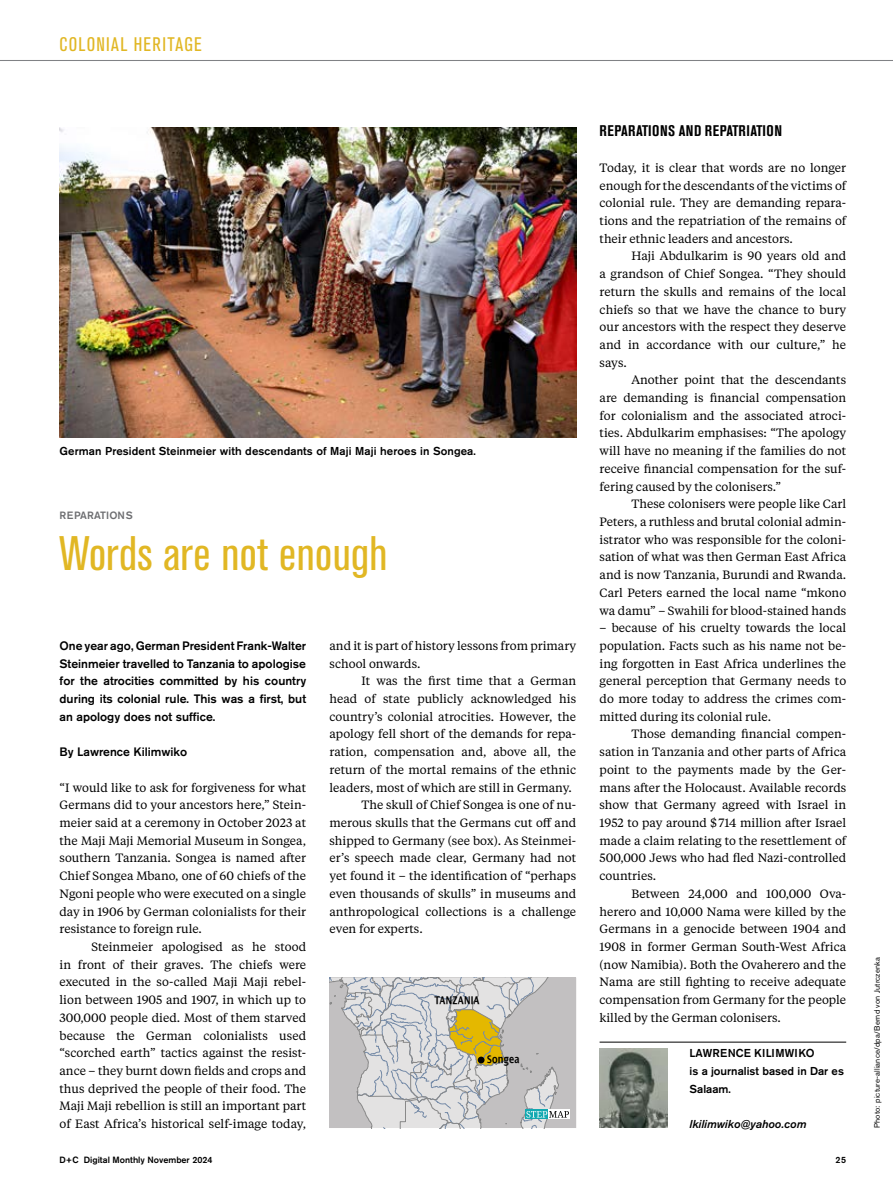
<style>
.page{position:relative;width:893px;height:1191px;background:#fff}
.page>*{position:absolute;margin:0;border:0;box-sizing:border-box;transform-origin:0 0}
.t1{font:condensed 48px "Akzidenz Grotesk BE";letter-spacing:.01em;color:#e1b724}
.t2{font:condensed 19.5px "Akzidenz Grotesk BE";letter-spacing:.065em;color:#e1b724}
.t3{font:700 condensed 15.3px "Akzidenz Grotesk BE";letter-spacing:.03em;color:#000}
.t4{font:500 12.15px/17.7px "Akzidenz Grotesk BE";color:#000;text-align:justify}
.t5{font:12px/17.7px "Tiempos Text";color:#000;text-align:justify}
.t6{font:600 condensed 12px "Dialog";letter-spacing:.015em;color:#000}
.t7{font:500 11.4px/17.7px "Akzidenz Grotesk BE";letter-spacing:.01em;color:#000}
.t8{font:italic 500 11.4px "Akzidenz Grotesk BE";color:#000}
.t9{font:500 10.5px "Akzidenz Grotesk BE";letter-spacing:.015em;color:#6d6e71}
.t10{font:500 9px "Akzidenz Grotesk BE";color:#000}
.t11{font:7.8px "Akzidenz Grotesk BE";letter-spacing:.02em;color:#000}
</style>
<div class="page">
<hr style="left:0;top:60px;width:893px;height:1px;background:#808285">
<hr style="left:600px;top:1041px;width:246px;height:1px;background:#000">
<img style="left:600px;top:1048px;width:67px;height:79px">
<img style="left:60px;top:128px;width:516px;height:309px">
<svg style="left:330px;top:977px;width:246px;height:151px;background:#cac9c2"></svg>
<div style="left:478px;top:1056px;width:7px;height:7px;background:#000;border-radius:50%"></div>
<h2 class="t2" style="left:60px;top:33px;width:144px">COLONIAL HERITAGE</h2>
<p class="t7" style="left:60px;top:442px;width:418px">German President Steinmeier with descendants of Maji Maji heroes in Songea.</p>
<p class="t9" style="left:60px;top:508px;width:75px">REPARATIONS</p>
<h1 class="t1" style="left:60px;top:526px;width:330px">Words are not enough</h1>
<p class="t4" style="left:60px;top:636px;width:248px">One year ago, German President Frank-Walter Steinmeier travelled to Tanzania to apologise for the atrocities committed by his country during its colonial rule. This was a first, but an apology does not suffice.</p>
<p class="t4" style="left:60px;top:743px;width:129px">By Lawrence Kilimwiko</p>
<p class="t5" style="left:60px;top:778px;width:248px">“I would like to ask for forgiveness for what Germans did to your ancestors here,” Stein&shy;meier said at a ceremony in October 2023 at the Maji Maji Memorial Museum in Songea, southern Tanzania. Songea is named after Chief Songea Mbano, one of 60 chiefs of the Ngoni people who were executed on a single day in 1906 by German colonialists for their resistance to foreign rule.</p>
<p class="t5" style="left:60px;top:937px;width:248px;text-indent:32px">Steinmeier apologised as he stood in front of their graves. The chiefs were executed in the so-called Maji Maji rebel&shy;lion between 1905 and 1907, in which up to 300,000 people died. Most of them starved because the German colonialists used “scorched earth” tactics against the resist&shy;ance – they burnt down fields and crops and thus deprived the people of their food. The Maji Maji rebellion is still an important part of East Africa’s historical self-image today,</p>
<p class="t5" style="left:330px;top:636px;width:248px">and it is part of history lessons from primary school onwards.</p>
<p class="t5" style="left:361px;top:671px;width:216px">It was the first time that a German</p>
<p class="t5" style="left:330px;top:689px;width:248px">head of state publicly acknowledged his</p>
<p class="t5" style="left:330px;top:707px;width:248px">country’s colonial atrocities. However, the</p>
<p class="t5" style="left:330px;top:725px;width:248px">apology fell short of the demands for repa-</p>
<p class="t5" style="left:330px;top:742px;width:248px">ration, compensation and, above all, the</p>
<p class="t5" style="left:330px;top:760px;width:248px">return of the mortal remains of the ethnic</p>
<p class="t5" style="left:330px;top:778px;width:244px">leaders, most of which are still in Germany.</p>
<p class="t5" style="left:361px;top:795px;width:216px">The skull of Chief Songea is one of nu-</p>
<p class="t5" style="left:330px;top:813px;width:248px">merous skulls that the Germans cut off and</p>
<p class="t5" style="left:330px;top:831px;width:248px">shipped to Germany (see box). As Steinmei-</p>
<p class="t5" style="left:330px;top:848px;width:248px">er’s speech made clear, Germany had not</p>
<p class="t5" style="left:330px;top:866px;width:248px">yet found it – the identification of “perhaps</p>
<p class="t5" style="left:330px;top:884px;width:248px">even thousands of skulls” in museums and</p>
<p class="t5" style="left:330px;top:902px;width:248px">anthropological collections is a challenge</p>
<p class="t5" style="left:330px;top:919px;width:95px">even for experts.</p>
<p class="t6" style="left:435px;top:993px;width:47px">TANZANIA</p>
<p class="t6" style="left:487px;top:1053px;width:34px">Songea</p>
<p class="t3" style="left:600px;top:122px;width:184px">REPARATIONS AND REPATRIATION</p>
<p class="t5" style="left:600px;top:158px;width:248px">Today, it is clear that words are no longer enough for the descendants of the victims of colonial rule. They are demanding repara&shy;tions and the repatriation of the remains of their ethnic leaders and ancestors.</p>
<p class="t5" style="left:600px;top:247px;width:248px;text-indent:32px">Haji Abdulkarim is 90 years old and a grandson of Chief Songea. “They should return the skulls and remains of the local chiefs so that we have the chance to bury our ancestors with the respect they deserve and in accordance with our culture,” he says.</p>
<p class="t5" style="left:600px;top:371px;width:248px;text-indent:32px">Another point that the descendants are demanding is financial compensation for colonialism and the associated atroci&shy;ties. Abdulkarim emphasises: “The apology will have no meaning if the families do not receive financial compensation for the suf&shy;fering caused by the colonisers.”</p>
<p class="t5" style="left:600px;top:494px;width:248px;text-indent:32px">These colonisers were people like Carl Peters, a ruthless and brutal colonial admin&shy;istrator who was responsible for the coloni&shy;sation of what was then German East Africa and is now Tanzania, Burundi and Rwanda.<br>Carl Peters earned the local name “mkono wa damu” – Swahili for blood-stained hands</p>
<p class="t5" style="left:600px;top:618px;width:248px">– because of his cruelty towards the local population. Facts such as his name not be&shy;ing forgotten in East Africa underlines the general perception that Germany needs to do more today to address the crimes com&shy;mitted during its colonial rule.</p>
<p class="t5" style="left:600px;top:725px;width:248px;text-indent:32px">Those demanding financial compen&shy;sation in Tanzania and other parts of Africa point to the payments made by the Ger&shy;mans after the Holocaust. Available records show that Germany agreed with Israel in 1952 to pay around $714 million after Israel made a claim relating to the resettlement of 500,000 Jews who had fled Nazi-controlled countries.</p>
<p class="t5" style="left:600px;top:884px;width:248px;text-indent:32px">Between 24,000 and 100,000 Ova&shy;herero and 10,000 Nama were killed by the Germans in a genocide between 1904 and 1908 in former German South-West Africa (now Namibia). Both the Ovaherero and the Nama are still fighting to receive adequate compensation from Germany for the people killed by the German colonisers.</p>
<p class="t7" style="left:690px;top:1044px;width:156px">LAWRENCE KILIMWIKO<br>is a journalist based in Dar es<br>Salaam.</p>
<p class="t8" style="left:690px;top:1117px;width:118px">lkilimwiko@yahoo.com</p>
<p class="t10" style="left:60px;top:1154px;width:155px">D+C Digital Monthly November 2024</p>
<p class="t10" style="left:835px;top:1154px;width:12px">25</p>
<p class="t11" style="left:872px;top:1128px;width:173px;rotate:-90deg">Photo: picture-alliance/dpa/Bernd von Jutrczenka</p>
</div>
